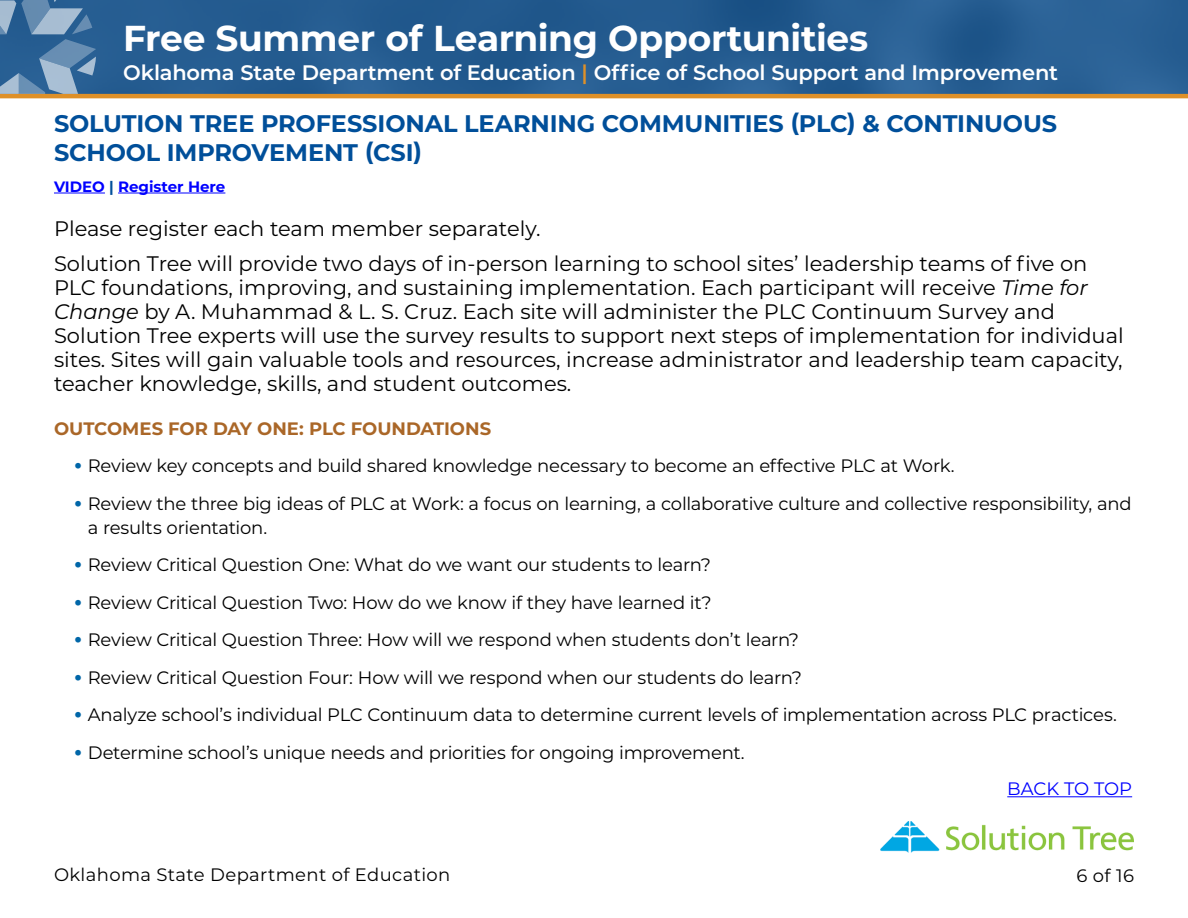
<style>
.page{position:relative;width:1188px;height:918px;background:#fff}
.page>*{position:absolute;margin:0;border:0;box-sizing:border-box;transform-origin:0 0}
.t1{font:700 36px "Montserrat";letter-spacing:-.01em;color:#fff}
.t2{font:700 24px/28.8px "Montserrat";letter-spacing:-.005em;color:#004f9a}
.t3{font:21px/24px "Montserrat";color:#000}
.t4{font:600 21px "Montserrat";letter-spacing:-.01em;color:#fff}
.t5{font:18px/24px "Montserrat";letter-spacing:-.015em;color:#000}
.t6{font:18px "Montserrat";letter-spacing:.02em;color:#000}
.t7{font:700 18px "Montserrat";color:#aa6728}
.t8{font:18px "Montserrat";letter-spacing:-.005em;color:#00f}
.t9{font:700 15px "Montserrat";color:#00f}
.s1{color:#de9028}
.s2{color:#004f9a}
.s3{font-style:italic}
.s4{font-weight:700;font-size:22.5px;color:#0066a8}
</style>
<div class="page">
<div style="left:0;top:0;width:1188px;height:96px;background:#255c91"></div>
<hr style="left:0;top:94px;width:1188px;height:4px;background:#de9028">
<svg style="left:0;top:0;width:96px;height:94px"></svg>
<hr style="left:54px;top:193px;width:51px;height:1px;background:#00f">
<hr style="left:118px;top:193px;width:107px;height:1px;background:#00f">
<hr style="left:1007px;top:796px;width:125px;height:1px;background:#00f">
<img style="left:881px;top:821px;width:253px;height:32px">
<h1 class="t1" style="left:123px;top:13px;width:747px">Free Summer of Learning Opportunities</h1>
<p class="t4" style="left:123px;top:58px;width:936px">Oklahoma State Department of Education <span class="s1">|</span> Office of School Support and Improvement</p>
<h2 class="t2" style="left:54px;top:108px;width:1005px">SOLUTION TREE PROFESSIONAL LEARNING COMMUNITIES (PLC) &amp; CONTINUOUS<br>SCHOOL IMPROVEMENT (CSI)</h2>
<p class="t9" style="left:54px;top:175px;width:173px">VIDEO <span class="s2">|</span> Register Here</p>
<p class="t3" style="left:54px;top:210px;width:1035px;line-height:34.8px">Please register each team member separately.<br>Solution Tree will provide two days of in-person learning to school sites’ leadership teams of five on</p>
<p class="t3" style="left:54px;top:274px;width:1071px">PLC foundations, improving, and sustaining implementation. Each participant will receive <span class="s3">Time for Change</span> by A. Muhammad &amp; L. S. Cruz. Each site will administer the PLC Continuum Survey and Solution Tree experts will use the survey results to support next steps of implementation for individual sites. Sites will gain valuable tools and resources, increase administrator and leadership team capacity, teacher knowledge, skills, and student outcomes.</p>
<p class="t7" style="left:54px;top:415px;width:439px">OUTCOMES FOR DAY ONE: PLC FOUNDATIONS</p>
<p class="t5" style="left:74px;top:453px;width:882px"><span class="s4">•</span> Review key concepts and build shared knowledge necessary to become an effective PLC at Work.</p>
<p class="t5" style="left:88px;top:491px;width:1045px;text-indent:-14px"><span class="s4">•</span> Review the three big ideas of PLC at Work: a focus on learning, a collaborative culture and collective responsibility, and a results orientation.</p>
<p class="t5" style="left:74px;top:552px;width:638px"><span class="s4">•</span> Review Critical Question One: What do we want our students to learn?</p>
<p class="t5" style="left:74px;top:590px;width:639px"><span class="s4">•</span> Review Critical Question Two: How do we know if they have learned it?</p>
<p class="t5" style="left:74px;top:627px;width:726px"><span class="s4">•</span> Review Critical Question Three: How will we respond when students don’t learn?</p>
<p class="t5" style="left:74px;top:665px;width:729px"><span class="s4">•</span> Review Critical Question Four: How will we respond when our students do learn?</p>
<p class="t5" style="left:74px;top:702px;width:1044px"><span class="s4">•</span> Analyze school’s individual PLC Continuum data to determine current levels of implementation across PLC practices.</p>
<p class="t5" style="left:74px;top:740px;width:672px"><span class="s4">•</span> Determine school’s unique needs and priorities for ongoing improvement.</p>
<p class="t8" style="left:1007px;top:776px;width:126px">BACK TO TOP</p>
<p class="t6" style="left:54px;top:863px;width:398px">Oklahoma State Department of Education</p>
<p class="t5" style="left:1077px;top:863px;width:59px">6 of 16</p>
</div>
